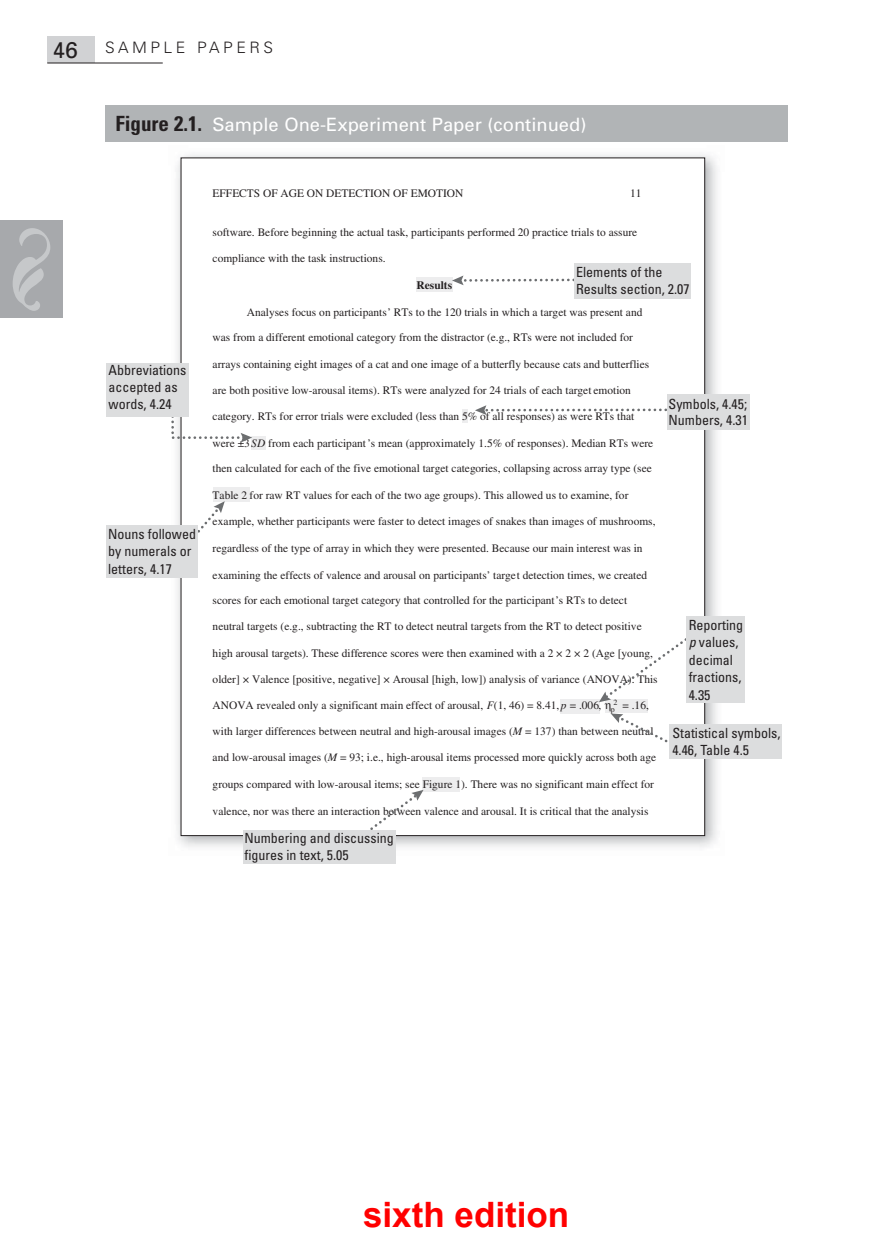
<style>
.page{position:relative;width:882px;height:1260px;background:#fff}
.page>*{position:absolute;margin:0;border:0;box-sizing:border-box;transform-origin:0 0}
.t1{font:700 35px "Arial";color:#f00}
.t2{font:18.38px "Univers";color:#fff}
.t3{font:300 15.75px "Univers";letter-spacing:.22em;color:#231f20}
.t4{font:condensed 14px/17.5px "Univers";color:#231f20}
.t5{font:11.38px "Times";color:#231f20}
.t6{font:700 11.38px "Times";color:#231f20}
.s1{font-weight:400;font-size:22.75px}
.s2{font-weight:700;font-stretch:condensed;font-size:21px;color:#231f20}
.s3{font-style:italic}
</style>
<div class="page">
<div style="left:47px;top:37px;width:47px;height:26px;background:#d1d2d4"></div>
<hr style="left:47px;top:63px;width:116px;height:1px;background:#231f20">
<div style="left:0;top:220px;width:63px;height:98px;background:#a7a9ac"></div>
<svg style="left:13px;top:228px;width:37px;height:83px"></svg>
<img style="left:176px;top:154px;width:549px;height:694px">
<div style="left:181px;top:158px;width:524px;height:678px;background:#fff"></div>
<div style="left:417px;top:278px;width:36px;height:14px;background:#ededee"></div>
<div style="left:462px;top:410px;width:5px;height:13px;background:#ededee"></div>
<div style="left:251px;top:436px;width:14px;height:13px;background:#ededee"></div>
<div style="left:213px;top:488px;width:37px;height:14px;background:#ededee"></div>
<div style="left:560px;top:699px;width:39px;height:15px;background:#ededee"></div>
<div style="left:422px;top:777px;width:38px;height:14px;background:#ededee"></div>
<svg style="left:163px;top:501px;width:62px;height:32px"></svg>
<svg style="left:475px;top:405px;width:193px;height:10px"></svg>
<div style="left:107px;top:526px;width:91px;height:52px;background:#dcddde"></div>
<div style="left:668px;top:394px;width:82px;height:35px;background:#dcddde"></div>
<svg style="left:171px;top:417px;width:81px;height:26px"></svg>
<svg style="left:452px;top:276px;width:122px;height:9px"></svg>
<div style="left:107px;top:363px;width:82px;height:54px;background:#dcddde"></div>
<svg style="left:370px;top:790px;width:54px;height:55px"></svg>
<div style="left:243px;top:830px;width:153px;height:34px;background:#dcddde"></div>
<div style="left:686px;top:617px;width:59px;height:86px;background:#dcddde"></div>
<div style="left:670px;top:725px;width:112px;height:34px;background:#dcddde"></div>
<div style="left:574px;top:263px;width:117px;height:36px;background:#dcddde"></div>
<div style="left:105px;top:105px;width:683px;height:37px;background:#b1b4b6"></div>
<svg style="left:599px;top:638px;width:104px;height:116px"></svg>
<h3 class="t3" style="left:52px;top:42px;width:222px"><span class="s1">46</span> SAMPLE PAPERS</h3>
<h2 class="t2" style="left:116px;top:117px;width:473px"><span class="s2">Figure 2.1.</span> Sample One-Experiment Paper (continued)</h2>
<p class="t4" style="left:109px;top:363px;width:79px;line-height:16.8px">Abbreviations accepted as words, 4.24</p>
<p class="t4" style="left:108px;top:526px;width:89px">Nouns followed by numerals or letters, 4.17</p>
<p class="t5" style="left:213px;top:189px;width:252px">EFFECTS OF AGE ON DETECTION OF EMOTION</p>
<p class="t5" style="left:630px;top:189px;width:13px">11</p>
<p class="t5" style="left:213px;top:228px;width:426px">software. Before beginning the actual task, participants performed 20 practice trials to assure</p>
<p class="t5" style="left:213px;top:254px;width:174px">compliance with the task instructions.</p>
<p class="t6" style="left:417px;top:281px;width:37px">Results</p>
<p class="t5" style="left:247px;top:308px;width:397px">Analyses focus on participants’ RTs to the 120 trials in which a target was present and</p>
<p class="t5" style="left:213px;top:333px;width:422px">was from a different emotional category from the distractor (e.g., RTs were not included for</p>
<p class="t5" style="left:213px;top:360px;width:438px">arrays containing eight images of a cat and one image of a butterfly because cats and butterflies</p>
<p class="t5" style="left:213px;top:386px;width:420px">are both positive low-arousal items). RTs were analyzed for 24 trials of each target emotion</p>
<p class="t5" style="left:213px;top:412px;width:423px">category. RTs for error trials were excluded (less than 5% of all responses) as were RTs that</p>
<p class="t5" style="left:213px;top:439px;width:442px">were ±3 <span class="s3">SD</span> from each participant’s mean (approximately 1.5% of responses). Median RTs were</p>
<p class="t5" style="left:213px;top:464px;width:441px">then calculated for each of the five emotional target categories, collapsing across array type (see</p>
<p class="t5" style="left:213px;top:491px;width:417px">Table 2 for raw RT values for each of the two age groups). This allowed us to examine, for</p>
<p class="t5" style="left:213px;top:517px;width:444px">example, whether participants were faster to detect images of snakes than images of mushrooms,</p>
<p class="t5" style="left:213px;top:544px;width:432px">regardless of the type of array in which they were presented. Because our main interest was in</p>
<p class="t5" style="left:213px;top:571px;width:436px">examining the effects of valence and arousal on participants’ target detection times, we created</p>
<p class="t5" style="left:213px;top:596px;width:416px">scores for each emotional target category that controlled for the participant’s RTs to detect</p>
<p class="t5" style="left:213px;top:622px;width:431px">neutral targets (e.g., subtracting the RT to detect neutral targets from the RT to detect positive</p>
<p class="t5" style="left:213px;top:649px;width:442px">high arousal targets). These difference scores were then examined with a 2 × 2 × 2 (Age [young,</p>
<p class="t5" style="left:213px;top:675px;width:447px">older] × Valence [positive, negative] × Arousal [high, low]) analysis of variance (ANOVA). This</p>
<p class="t5" style="left:213px;top:702px;width:438px">ANOVA revealed only a significant main effect of arousal, <span class="s3">F</span>(1, 46) = 8.41, <span class="s3">p</span> = .006, <sub>p</sub><sup>2</sup> = .16,</p>
<p class="t5" style="left:213px;top:727px;width:442px">with larger differences between neutral and high-arousal images (<span class="s3">M</span> = 137) than between neutral</p>
<p class="t5" style="left:213px;top:753px;width:445px">and low-arousal images (<span class="s3">M</span> = 93; i.e., high-arousal items processed more quickly across both age</p>
<p class="t5" style="left:213px;top:780px;width:443px">groups compared with low-arousal items; see Figure 1). There was no significant main effect for</p>
<p class="t5" style="left:213px;top:807px;width:437px">valence, nor was there an interaction between valence and arousal. It is critical that the analysis</p>
<p class="t4" style="left:576px;top:265px;width:115px;line-height:16.8px">Elements of the<br>Results section, 2.07</p>
<p class="t4" style="left:669px;top:397px;width:81px;line-height:16.8px">Symbols, 4.45;<br>Numbers, 4.31</p>
<p class="t4" style="left:689px;top:617px;width:56px">Reporting <span class="s3">p</span> values, decimal fractions,<br>4.35</p>
<p class="t4" style="left:672px;top:725px;width:110px">Statistical symbols,<br>4.46, Table 4.5</p>
<p class="t4" style="left:245px;top:831px;width:151px;line-height:16.8px">Numbering and discussing figures in text, 5.05</p>
<h1 class="t1" style="left:363px;top:1190px;width:208px">sixth edition</h1>
</div>
